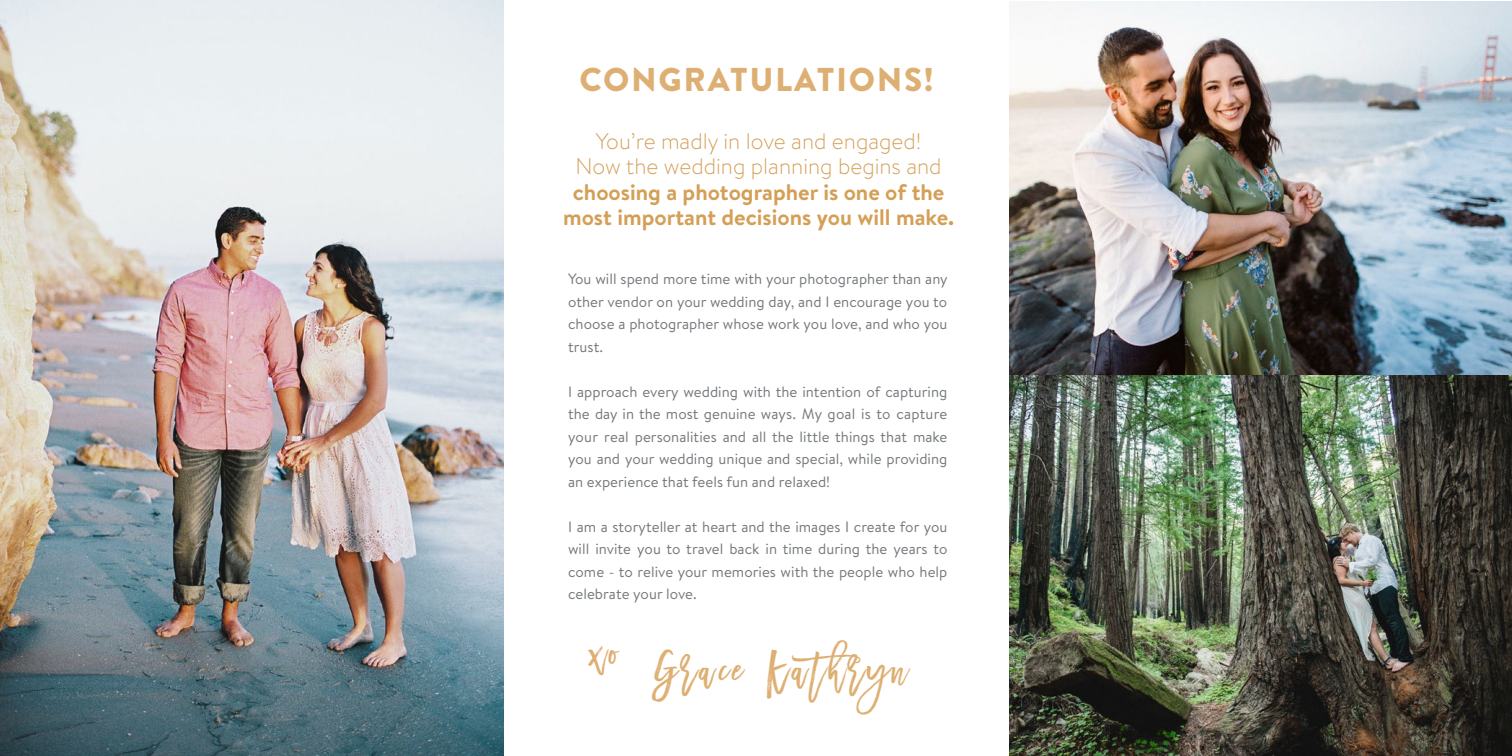
<style>
.page{position:relative;width:1512px;height:756px;background:#fff}
.page>*{position:absolute;margin:0;border:0;box-sizing:border-box;transform-origin:0 0}
.t1{font:42px "Madina Script";letter-spacing:.085em;color:#deaf72}
.t2{font:39px "Madina Script";color:#deaf72}
.t3{font:900 33px "Brandon Text";letter-spacing:.06em;color:#deaf72}
.t4{font:700 22.5px/25.5px "Brandon Text";color:#d49f56;text-align:center}
.t5{font:300 22.5px/25.5px "Brandon Text";color:#d49f56;text-align:center}
.t6{font:15px/22.5px "Brandon Text";color:#74787c;text-align:justify}
</style>
<div class="page">
<img style="left:0;top:0;width:504px;height:756px">
<img style="left:1009px;top:2px;width:503px;height:754px">
<h3 class="t3" style="left:579px;top:56px;width:356px">CONGRATULATIONS!</h3>
<h3 class="t5" style="left:576px;top:127px;width:368px">You’re madly in love and engaged!<br>Now the wedding planning begins and</h3>
<h3 class="t4" style="left:563px;top:179px;width:393px">choosing a photographer is one of the most important decisions you will make.</h3>
<p class="t6" style="left:568px;top:267px;width:381px">You will spend more time with your photographer than any other vendor on your wedding day, and I encourage you to choose a photographer whose work you love, and who you trust.</p>
<p class="t6" style="left:568px;top:380px;width:381px">I approach every wedding with the intention of capturing the day in the most genuine ways. My goal is to capture your real personalities and all the little things that make you and your wedding unique and special, while providing an experience that feels fun and relaxed!</p>
<p class="t6" style="left:568px;top:515px;width:381px">I am a storyteller at heart and the images I create for you will invite you to travel back in time during the years to come - to relive your memories with the people who help celebrate your love.</p>
<h2 class="t2" style="left:589px;top:628px;width:31px">xo</h2>
<h1 class="t1" style="left:656px;top:644px;width:253px">Grace Kathryn</h1>
</div>
